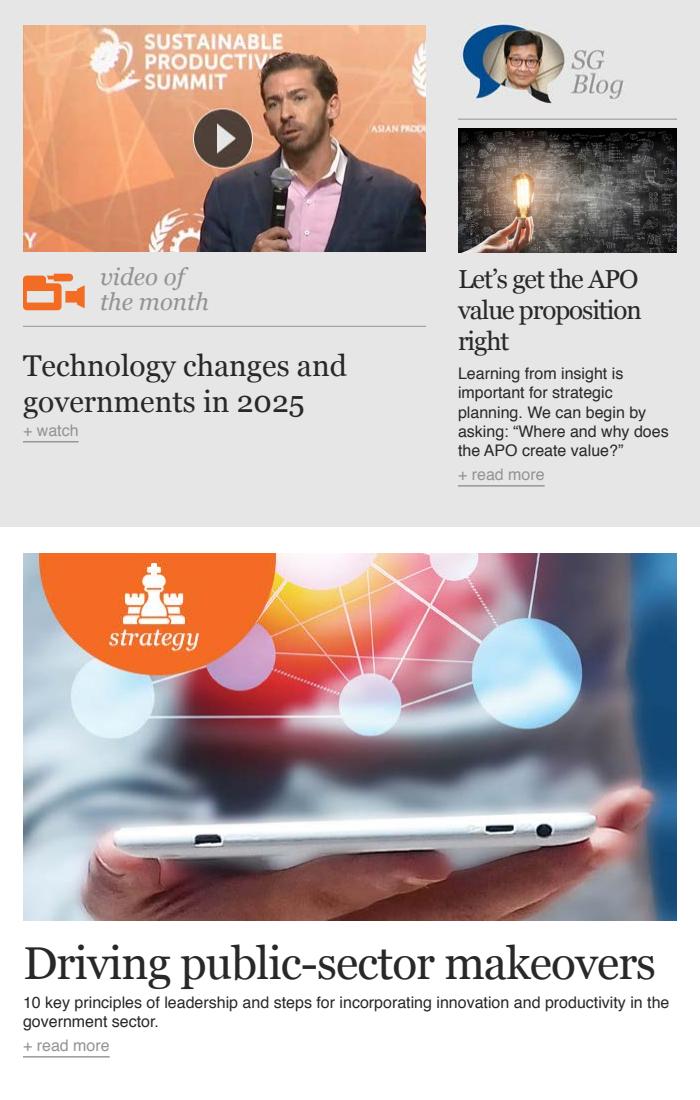
<style>
.page{position:relative;width:700px;height:1100px;background:#fff}
.page>*{position:absolute;margin:0;border:0;box-sizing:border-box;transform-origin:0 0}
.t1{font:46px "Georgia";letter-spacing:-.02em;color:#282828}
.t2{font:30px/36px "Georgia";color:#282828}
.t3{font:26px/31.2px "Georgia";letter-spacing:-.04em;color:#282828}
.t4{font:italic 24px/24.8px "Georgia";color:#939393}
.t5{font:16px/19.2px "Helvetica";color:#282828}
.t6{font:16px "Helvetica";color:#939393}
</style>
<div class="page">
<div style="left:0;top:0;width:700px;height:527px;background:#e6e6e6"></div>
<img style="left:23px;top:553px;width:654px;height:367px">
<img style="left:458px;top:128px;width:219px;height:124px">
<img style="left:458px;top:24px;width:166px;height:80px">
<hr style="left:458px;top:485px;width:87px;height:2px;background:#939393">
<hr style="left:23px;top:1056px;width:87px;height:2px;background:#939393">
<hr style="left:458px;top:119px;width:219px;height:1px;background:#939393">
<img style="left:23px;top:26px;width:403px;height:226px">
<svg style="left:23px;top:274px;width:62px;height:36px"></svg>
<hr style="left:23px;top:441px;width:56px;height:1px;background:#939393">
<hr style="left:23px;top:326px;width:403px;height:1px;background:#939393">
<h3 class="t4" style="left:100px;top:264px;width:110px">video of the month</h3>
<h2 class="t2" style="left:23px;top:346px;width:325px">Technology changes and governments in 2025</h2>
<p class="t6" style="left:23px;top:418px;width:57px">+ watch</p>
<h3 class="t3" style="left:458px;top:262px;width:185px">Let’s get the APO value proposition right</h3>
<p class="t5" style="left:458px;top:364px;width:212px">Learning from insight is important for strategic planning. We can begin by asking: “Where and why does the APO create value?”</p>
<p class="t6" style="left:458px;top:462px;width:88px">+ read more</p>
<h1 class="t1" style="left:23px;top:929px;width:635px">Driving public-sector makeovers</h1>
<p class="t5" style="left:23px;top:993px;width:648px">10 key principles of leadership and steps for incorporating innovation and productivity in the government sector.</p>
<p class="t6" style="left:23px;top:1033px;width:88px">+ read more</p>
</div>
